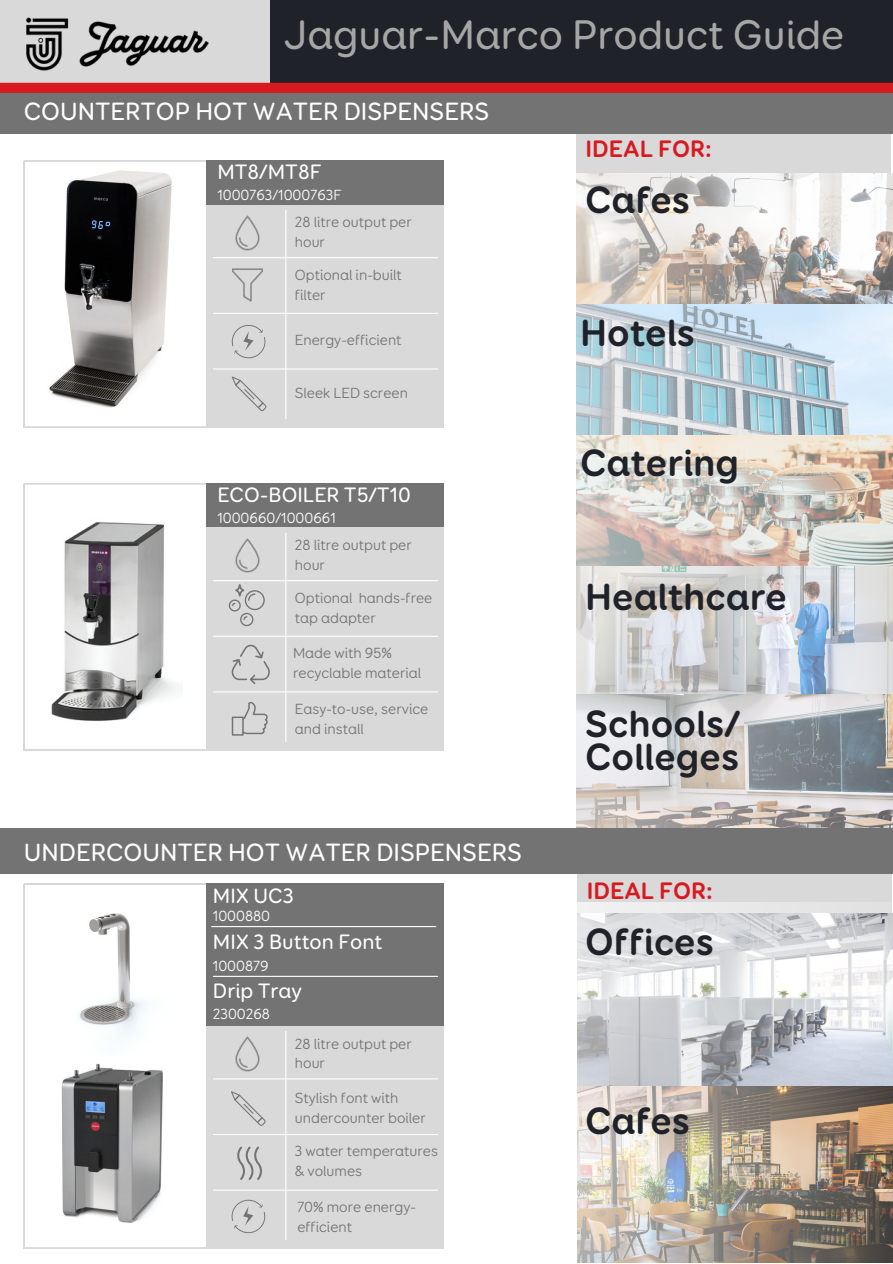
<style>
.page{position:relative;width:893px;height:1264px;background:#fff}
.page>*{position:absolute;margin:0;border:0;box-sizing:border-box;transform-origin:0 0}
.t1{font:500 41.7px "Booster Next FY";color:#a6a6a6}
.t2{font:700 38.25px/32.5px "Booster Next FY";color:#202229}
.t3{font:500 25.2px "Booster Next FY";color:#fff}
.t4{font:700 24px "Booster Next FY";color:#d71920}
.t5{font:500 21px "Booster Next FY";color:#fff}
.t6{font:14.85px/19.6px "Booster FY";color:#737373}
.t7{font:14.85px "Booster FY";color:#fff}
</style>
<div class="page">
<div style="left:576px;top:129px;width:314px;height:44px;background:#d9d9d9"></div>
<div style="left:0;top:89px;width:892px;height:45px;background:#737373"></div>
<div style="left:266px;top:0;width:626px;height:89px;background:#202229"></div>
<div style="left:0;top:0;width:270px;height:84px;background:#d9d9d9"></div>
<img style="left:9px;top:17px;width:243px;height:66px">
<div style="left:0;top:83px;width:892px;height:10px;background:#d71920"></div>
<svg style="left:24px;top:161px;width:182px;height:266px"></svg>
<div style="left:206px;top:161px;width:238px;height:49px;background:#737373"></div>
<div style="left:206px;top:205px;width:238px;height:222px;background:#d9d9d9"></div>
<hr style="left:213px;top:257px;width:225px;height:1px;background:#fff">
<hr style="left:213px;top:313px;width:225px;height:1px;background:#fff">
<hr style="left:213px;top:368px;width:225px;height:1px;background:#fff">
<hr style="left:285px;top:210px;width:1px;height:209px;background:#fff">
<img style="left:235px;top:215px;width:25px;height:35px">
<img style="left:232px;top:268px;width:31px;height:34px">
<svg style="left:232px;top:325px;width:33px;height:33px"></svg>
<svg style="left:232px;top:376px;width:34px;height:35px"></svg>
<svg style="left:24px;top:483px;width:182px;height:267px"></svg>
<div style="left:206px;top:483px;width:238px;height:49px;background:#737373"></div>
<div style="left:206px;top:527px;width:238px;height:223px;background:#d9d9d9"></div>
<hr style="left:213px;top:580px;width:225px;height:1px;background:#fff">
<hr style="left:213px;top:635px;width:225px;height:2px;background:#fff">
<hr style="left:213px;top:691px;width:225px;height:1px;background:#fff">
<hr style="left:285px;top:533px;width:1px;height:209px;background:#fff">
<img style="left:235px;top:538px;width:25px;height:35px">
<svg style="left:232px;top:702px;width:36px;height:33px"></svg>
<svg style="left:232px;top:644px;width:38px;height:40px"></svg>
<svg style="left:229px;top:583px;width:36px;height:43px"></svg>
<img style="left:40px;top:511px;width:142px;height:219px">
<img style="left:576px;top:173px;width:316px;height:655px">
<div style="left:577px;top:869px;width:314px;height:45px;background:#d9d9d9"></div>
<div style="left:0;top:828px;width:892px;height:45px;background:#737373"></div>
<svg style="left:24px;top:883px;width:182px;height:365px"></svg>
<div style="left:206px;top:883px;width:237px;height:146px;background:#737373"></div>
<div style="left:206px;top:1026px;width:238px;height:222px;background:#d9d9d9"></div>
<hr style="left:213px;top:1078px;width:225px;height:1px;background:#fff">
<hr style="left:213px;top:1133px;width:225px;height:2px;background:#fff">
<hr style="left:213px;top:1189px;width:225px;height:1px;background:#fff">
<hr style="left:285px;top:1031px;width:1px;height:209px;background:#fff">
<img style="left:235px;top:1036px;width:25px;height:35px">
<hr style="left:211px;top:926px;width:225px;height:1px;background:#fff">
<hr style="left:213px;top:975px;width:225px;height:1px;background:#fff">
<img style="left:56px;top:895px;width:110px;height:160px">
<img style="left:48px;top:1056px;width:127px;height:174px">
<svg style="left:231px;top:1091px;width:34px;height:34px"></svg>
<svg style="left:237px;top:1146px;width:25px;height:33px"></svg>
<svg style="left:231px;top:1199px;width:34px;height:34px"></svg>
<img style="left:577px;top:902px;width:315px;height:360px">
<h1 class="t1" style="left:283px;top:17px;width:562px">Jaguar-Marco Product Guide</h1>
<h3 class="t3" style="left:24px;top:101px;width:467px">COUNTERTOP HOT WATER DISPENSERS</h3>
<h3 class="t5" style="left:217px;top:163px;width:106px">MT8/MT8F</h3>
<p class="t6" style="left:295px;top:214px;width:118px">28 litre output per hour</p>
<p class="t6" style="left:295px;top:266px;width:108px">Optional in-built filter</p>
<p class="t6" style="left:295px;top:331px;width:108px">Energy-efficient</p>
<p class="t7" style="left:217px;top:189px;width:126px">1000763/1000763F</p>
<p class="t6" style="left:295px;top:385px;width:115px">Sleek LED screen</p>
<h3 class="t5" style="left:217px;top:485px;width:195px">ECO-BOILER T5/T10</h3>
<p class="t6" style="left:295px;top:536px;width:118px">28 litre output per hour</p>
<p class="t6" style="left:295px;top:589px;width:139px">Optional hands-free tap adapter</p>
<p class="t6" style="left:293px;top:644px;width:130px">Made with 95% recyclable material</p>
<p class="t6" style="left:295px;top:701px;width:135px">Easy-to-use, service and install</p>
<p class="t7" style="left:217px;top:512px;width:120px">1000660/1000661</p>
<h3 class="t3" style="left:24px;top:841px;width:499px">UNDERCOUNTER HOT WATER DISPENSERS</h3>
<h3 class="t5" style="left:213px;top:886px;width:82px">MIX UC3</h3>
<p class="t7" style="left:213px;top:910px;width:59px">1000880</p>
<h3 class="t5" style="left:213px;top:932px;width:171px">MIX 3 Button Font</h3>
<h3 class="t5" style="left:213px;top:982px;width:91px">Drip Tray</h3>
<p class="t7" style="left:213px;top:1007px;width:58px">2300268</p>
<p class="t7" style="left:213px;top:959px;width:57px">1000879</p>
<p class="t6" style="left:295px;top:1034px;width:118px">28 litre output per hour</p>
<p class="t6" style="left:295px;top:1089px;width:132px">Stylish font with undercounter boiler</p>
<p class="t6" style="left:295px;top:1142px;width:145px">3 water temperatures &amp; volumes</p>
<p class="t6" style="left:297px;top:1198px;width:120px">70% more energy&shy;efficient</p>
<h3 class="t4" style="left:585px;top:138px;width:128px">IDEAL FOR:</h3>
<h2 class="t2" style="left:585px;top:186px;width:107px">Cafes</h2>
<h2 class="t2" style="left:580px;top:319px;width:117px">Hotels</h2>
<h2 class="t2" style="left:580px;top:448px;width:161px">Catering</h2>
<h2 class="t2" style="left:585px;top:582px;width:203px">Healthcare</h2>
<h2 class="t2" style="left:585px;top:710px;width:157px">Schools/<br>Colleges</h2>
<h3 class="t4" style="left:586px;top:880px;width:128px">IDEAL FOR:</h3>
<h2 class="t2" style="left:585px;top:927px;width:130px">Offices</h2>
<h2 class="t2" style="left:585px;top:1107px;width:107px">Cafes</h2>
</div>
